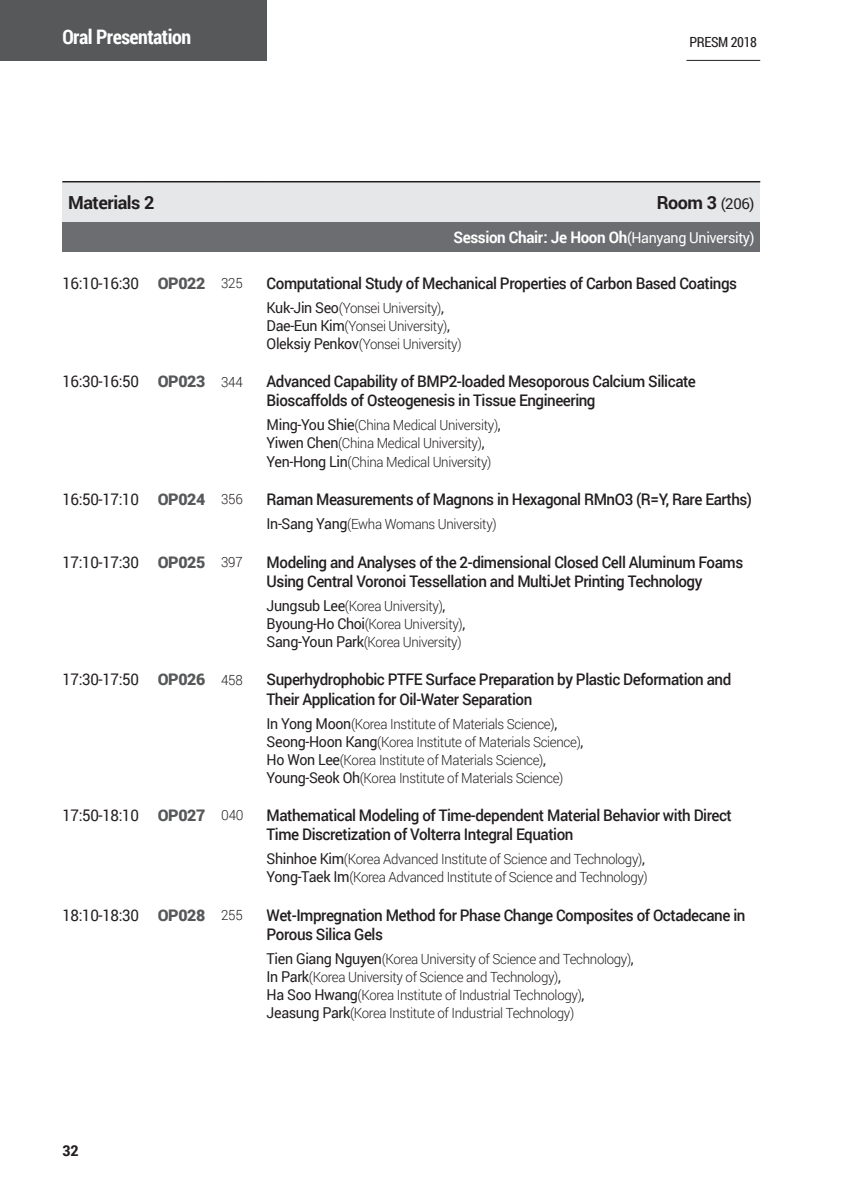
<style>
.page{position:relative;width:851px;height:1191px;background:#fff}
.page>*{position:absolute;margin:0;border:0;box-sizing:border-box;transform-origin:0 0}
.t1{font:700 20px "Roboto Condensed";letter-spacing:-.025em;color:#fff}
.t2{font:700 18px "Roboto";letter-spacing:-.025em;color:#231f20}
.t3{font:500 16px/19.2px "Roboto";letter-spacing:-.03em;color:#231f20;scale:.95 1}
.t4{font:16px "Roboto";letter-spacing:-.025em;color:#231f20;scale:.95 1}
.t5{font:700 16px "Roboto";letter-spacing:-.025em;color:#fff;scale:.95 1}
.t6{font:700 15px "Roboto Condensed";color:#231f20;scale:1.1 1}
.t7{font:300 14px/18px "Roboto";letter-spacing:-.025em;color:#231f20;scale:.95 1}
.t8{font:14px "Roboto Condensed";letter-spacing:-.025em;color:#231f20}
.s1{font-weight:400;font-size:15px}
.s2{font-weight:900;color:#57585a}
.s3{font-weight:300;font-size:14px}
</style>
<div class="page">
<div style="left:0;top:0;width:266px;height:61px;background:#57585a"></div>
<hr style="left:686px;top:60px;width:74px;height:1px;background:#231f20">
<div style="left:62px;top:182px;width:698px;height:41px;background:#e6e7e9"></div>
<div style="left:62px;top:223px;width:698px;height:29px;background:#6c6d70"></div>
<hr style="left:62px;top:181px;width:80px;height:1px;background:#231f20">
<hr style="left:142px;top:181px;width:79px;height:1px;background:#231f20">
<hr style="left:221px;top:181px;width:45px;height:1px;background:#231f20">
<hr style="left:266px;top:181px;width:494px;height:1px;background:#231f20">
<h1 class="t1" style="left:62px;top:22px;width:130px">Oral Presentation</h1>
<p class="t8" style="left:689px;top:32px;width:69px">PRESM 2018</p>
<p class="t2" style="left:68px;top:190px;width:88px">Materials 2</p>
<p class="t2" style="left:656px;top:190px;width:99px">Room 3 <span class="s1">(206)</span></p>
<p class="t5" style="left:453px;top:226px;width:318px">Session Chair: Je Hoon Oh<span class="s1">(Hanyang University)</span></p>
<p class="t4" style="left:62px;top:272px;width:191px">16:10-16:30 <span class="s2">OP022</span> <span class="s3">325</span></p>
<p class="t3" style="left:266px;top:273px;width:496px">Computational Study of Mechanical Properties of Carbon Based Coatings</p>
<p class="t7" style="left:266px;top:298px;width:207px"><span class="s1">Kuk-Jin Seo</span>(Yonsei University)<span class="s1">,<br>Dae-Eun Kim</span>(Yonsei University)<span class="s1">,<br>Oleksiy Penkov</span>(Yonsei University)</p>
<p class="t4" style="left:62px;top:370px;width:191px">16:30-16:50 <span class="s2">OP023</span> <span class="s3">344</span></p>
<p class="t3" style="left:266px;top:371px;width:453px">Advanced Capability of BMP2-loaded Mesoporous Calcium Silicate<br>Bioscaffolds of Osteogenesis in Tissue Engineering</p>
<p class="t7" style="left:266px;top:416px;width:248px"><span class="s1">Ming-You Shie</span>(China Medical University)<span class="s1">,<br>Yiwen Chen</span>(China Medical University)<span class="s1">,<br>Yen-Hong Lin</span>(China Medical University)</p>
<p class="t4" style="left:62px;top:488px;width:191px">16:50-17:10 <span class="s2">OP024</span> <span class="s3">356</span></p>
<p class="t3" style="left:266px;top:489px;width:512px">Raman Measurements of Magnons in Hexagonal RMnO3 (R=Y, Rare Earths)</p>
<p class="t7" style="left:266px;top:514px;width:244px"><span class="s1">In-Sang Yang</span>(Ewha Womans University)</p>
<p class="t4" style="left:62px;top:550px;width:191px">17:10-17:30 <span class="s2">OP025</span> <span class="s3">397</span></p>
<p class="t3" style="left:266px;top:552px;width:503px">Modeling and Analyses of the 2-dimensional Closed Cell Aluminum Foams<br>Using Central Voronoi Tessellation and MultiJet Printing Technology</p>
<p class="t7" style="left:266px;top:596px;width:210px"><span class="s1">Jungsub Lee</span>(Korea University)<span class="s1">,<br>Byoung-Ho Choi</span>(Korea University)<span class="s1">,<br>Sang-Youn Park</span>(Korea University)</p>
<p class="t4" style="left:62px;top:668px;width:191px">17:30-17:50 <span class="s2">OP026</span> <span class="s3">458</span></p>
<p class="t3" style="left:266px;top:669px;width:490px">Superhydrophobic PTFE Surface Preparation by Plastic Deformation and<br>Their Application for Oil-Water Separation</p>
<p class="t7" style="left:266px;top:714px;width:335px"><span class="s1">In Yong Moon</span>(Korea Institute of Materials Science)<span class="s1">, Seong-Hoon Kang</span>(Korea Institute of Materials Science)<span class="s1">, Ho Won Lee</span>(Korea Institute of Materials Science)<span class="s1">, Young-Seok Oh</span>(Korea Institute of Materials Science)</p>
<p class="t4" style="left:62px;top:804px;width:192px">17:50-18:10 <span class="s2">OP027</span> <span class="s3">040</span></p>
<p class="t3" style="left:266px;top:805px;width:491px">Mathematical Modeling of Time-dependent Material Behavior with Direct<br>Time Discretization of Volterra Integral Equation</p>
<p class="t7" style="left:266px;top:850px;width:402px"><span class="s1">Shinhoe Kim</span>(Korea Advanced Institute of Science and Technology)<span class="s1">,<br>Yong-Taek Im</span>(Korea Advanced Institute of Science and Technology)</p>
<p class="t4" style="left:62px;top:904px;width:191px">18:10-18:30 <span class="s2">OP028</span> <span class="s3">255</span></p>
<p class="t3" style="left:266px;top:905px;width:505px">Wet-Impregnation Method for Phase Change Composites of Octadecane in<br>Porous Silica Gels</p>
<p class="t7" style="left:266px;top:949px;width:388px"><span class="s1">Tien Giang Nguyen</span>(Korea University of Science and Technology)<span class="s1">, In Park</span>(Korea University of Science and Technology)<span class="s1">,<br>Ha Soo Hwang</span>(Korea Institute of Industrial Technology)<span class="s1">, Jeasung Park</span>(Korea Institute of Industrial Technology)</p>
<p class="t6" style="left:62px;top:1140px;width:16px">32</p>
</div>
